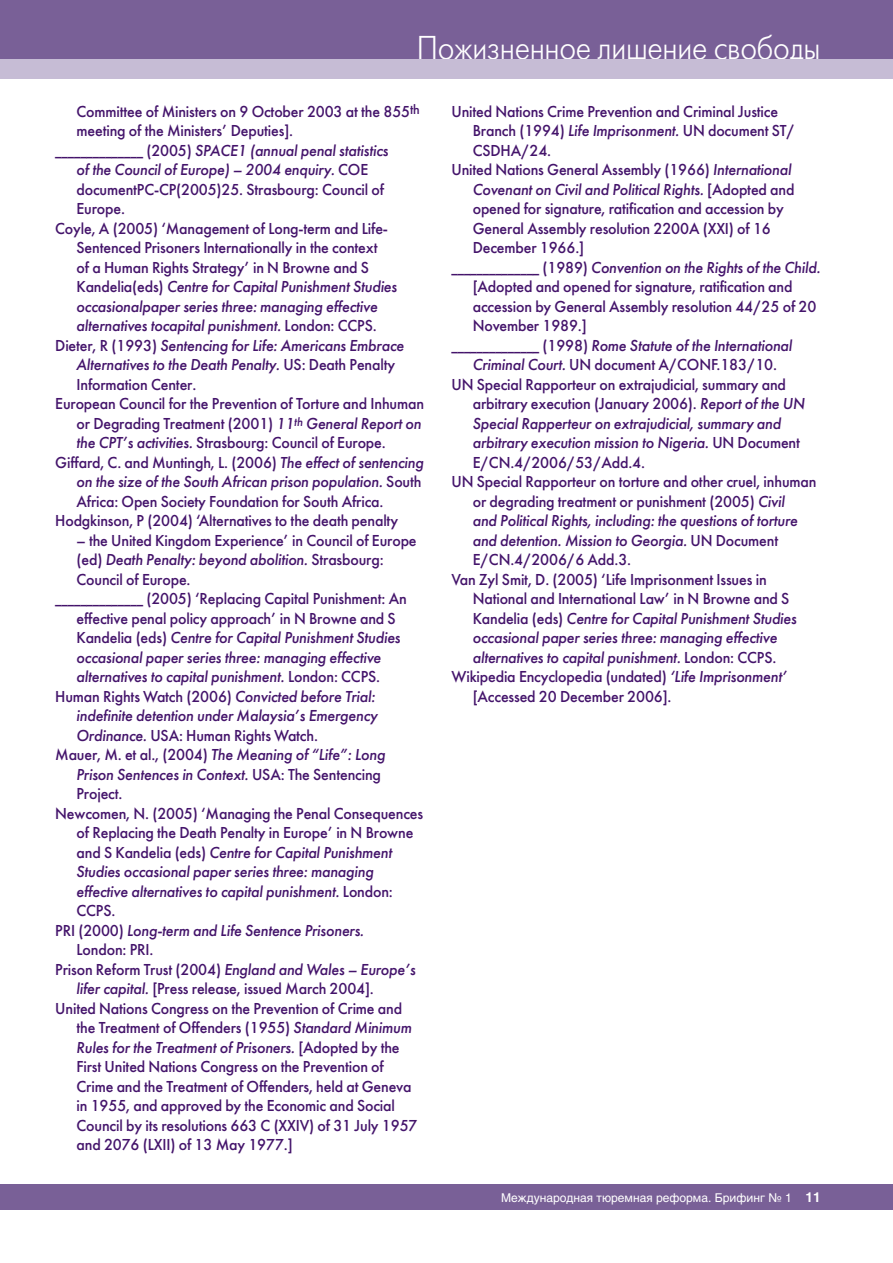
<style>
.page{position:relative;width:893px;height:1263px;background:#fff}
.page>*{position:absolute;margin:0;border:0;box-sizing:border-box;transform-origin:0 0}
.t1{font:33px "Futuris Light C";letter-spacing:-.01em;color:#fff;scale:.9 1}
.t2{font:15.75px "Futuris C";letter-spacing:-.01em;color:#44146b}
.t3{font:italic 15.75px "Futuris C";letter-spacing:-.01em;color:#44146b}
.t4{font:12px "Helios";color:#fff}
.s1{font-style:normal}
.s2{font-style:italic}
.s3{font-weight:700;font-size:13.5px}
</style>
<div class="page">
<div style="left:0;top:1184px;width:893px;height:26px;background:#796097"></div>
<div style="left:0;top:0;width:893px;height:64px;background:#796097"></div>
<div style="left:0;top:60px;width:893px;height:19px;background:#c6bcd5"></div>
<h1 class="t1" style="left:417px;top:31px;width:450px">Пожизненное лишение свободы</h1>
<p class="t2" style="left:77px;top:102px;width:345px">Committee of Ministers on 9 October 2003 at the 855<sup>th</sup></p>
<p class="t2" style="left:77px;top:121px;width:218px">meeting of the Ministers’ Deputies].</p>
<p class="t3" style="left:55px;top:141px;width:335px"><span class="s1">______________ (2005)</span> SPACE1 (annual penal statistics</p>
<p class="t3" style="left:77px;top:160px;width:293px">of the Council of Europe) – 2004 enquiry. <span class="s1">COE</span></p>
<p class="t2" style="left:77px;top:180px;width:309px">documentPC-CP(2005)25. Strasbourg: Council of</p>
<p class="t2" style="left:77px;top:199px;width:50px">Europe.</p>
<p class="t2" style="left:55px;top:219px;width:334px">Coyle, A (2005) ‘Management of Long-term and Life-</p>
<p class="t2" style="left:77px;top:238px;width:302px">Sentenced Prisoners Internationally in the context</p>
<p class="t2" style="left:77px;top:258px;width:294px">of a Human Rights Strategy’ in N Browne and S</p>
<p class="t3" style="left:77px;top:277px;width:322px"><span class="s1">Kandelia(eds)</span> Centre for Capital Punishment Studies</p>
<p class="t3" style="left:77px;top:297px;width:303px">occasionalpaper series three: managing effective</p>
<p class="t3" style="left:77px;top:316px;width:302px">alternatives tocapital punishment. <span class="s1">London: CCPS.</span></p>
<p class="t3" style="left:55px;top:336px;width:350px"><span class="s1">Dieter, R (1993)</span> Sentencing for Life: Americans Embrace</p>
<p class="t3" style="left:77px;top:355px;width:320px">Alternatives to the Death Penalty. <span class="s1">US: Death Penalty</span></p>
<p class="t2" style="left:77px;top:375px;width:121px">Information Center.</p>
<p class="t2" style="left:55px;top:394px;width:370px">European Council for the Prevention of Torture and Inhuman</p>
<p class="t2" style="left:77px;top:414px;width:347px">or Degrading Treatment (2001) <span class="s2">11</span><sup>th</sup> <span class="s2">General Report on</span></p>
<p class="t2" style="left:77px;top:433px;width:311px"><span class="s2">the CPT’s activities.</span> Strasbourg: Council of Europe.</p>
<p class="t2" style="left:55px;top:453px;width:370px">Giffard, C. and Muntingh, L. (2006) <span class="s2">The effect of sentencing</span></p>
<p class="t3" style="left:77px;top:472px;width:346px">on the size of the South African prison population. <span class="s1">South</span></p>
<p class="t2" style="left:77px;top:492px;width:308px">Africa: Open Society Foundation for South Africa.</p>
<p class="t2" style="left:55px;top:511px;width:344px">Hodgkinson, P (2004) ‘Alternatives to the death penalty</p>
<p class="t2" style="left:77px;top:531px;width:342px">– the United Kingdom Experience’ in Council of Europe</p>
<p class="t3" style="left:77px;top:550px;width:309px"><span class="s1">(ed)</span> Death Penalty: beyond abolition. <span class="s1">Strasbourg:</span></p>
<p class="t2" style="left:77px;top:570px;width:116px">Council of Europe.</p>
<p class="t2" style="left:55px;top:589px;width:353px">______________ (2005) ‘Replacing Capital Punishment: An</p>
<p class="t2" style="left:77px;top:609px;width:321px">effective penal policy approach’ in N Browne and S</p>
<p class="t3" style="left:77px;top:628px;width:326px"><span class="s1">Kandelia (eds)</span> Centre for Capital Punishment Studies</p>
<p class="t3" style="left:77px;top:648px;width:306px">occasional paper series three: managing effective</p>
<p class="t3" style="left:77px;top:667px;width:305px">alternatives to capital punishment. <span class="s1">London: CCPS.</span></p>
<p class="t2" style="left:55px;top:687px;width:322px">Human Rights Watch (2006) <span class="s2">Convicted before Trial:</span></p>
<p class="t3" style="left:77px;top:706px;width:303px">indefinite detention under Malaysia’s Emergency</p>
<p class="t2" style="left:77px;top:726px;width:243px"><span class="s2">Ordinance.</span> USA: Human Rights Watch.</p>
<p class="t3" style="left:55px;top:745px;width:332px"><span class="s1">Mauer, M. et al., (2004)</span> The Meaning of “Life”: Long</p>
<p class="t3" style="left:77px;top:765px;width:306px">Prison Sentences in Context. <span class="s1">USA: The Sentencing</span></p>
<p class="t2" style="left:77px;top:784px;width:47px">Project.</p>
<p class="t2" style="left:55px;top:804px;width:369px">Newcomen, N. (2005) ‘Managing the Penal Consequences</p>
<p class="t2" style="left:77px;top:823px;width:338px">of Replacing the Death Penalty in Europe’ in N Browne</p>
<p class="t3" style="left:77px;top:843px;width:317px"><span class="s1">and S Kandelia (eds)</span> Centre for Capital Punishment</p>
<p class="t3" style="left:77px;top:862px;width:299px">Studies occasional paper series three: managing</p>
<p class="t3" style="left:77px;top:882px;width:318px">effective alternatives to capital punishment. <span class="s1">London:</span></p>
<p class="t2" style="left:77px;top:901px;width:40px">CCPS.</p>
<p class="t3" style="left:55px;top:921px;width:310px"><span class="s1">PRI (2000)</span> Long-term and Life Sentence Prisoners.</p>
<p class="t2" style="left:77px;top:940px;width:78px">London: PRI.</p>
<p class="t3" style="left:55px;top:960px;width:362px"><span class="s1">Prison Reform Trust (2004)</span> England and Wales – Europe’s</p>
<p class="t2" style="left:77px;top:979px;width:299px"><span class="s2">lifer capital.</span> [Press release, issued March 2004].</p>
<p class="t2" style="left:55px;top:999px;width:348px">United Nations Congress on the Prevention of Crime and</p>
<p class="t2" style="left:77px;top:1018px;width:337px">the Treatment of Offenders (1955) <span class="s2">Standard Minimum</span></p>
<p class="t3" style="left:77px;top:1038px;width:325px">Rules for the Treatment of Prisoners. <span class="s1">[Adopted by the</span></p>
<p class="t2" style="left:77px;top:1057px;width:309px">First United Nations Congress on the Prevention of</p>
<p class="t2" style="left:77px;top:1077px;width:337px">Crime and the Treatment of Offenders, held at Geneva</p>
<p class="t2" style="left:77px;top:1096px;width:320px">in 1955, and approved by the Economic and Social</p>
<p class="t2" style="left:77px;top:1116px;width:342px">Council by its resolutions 663 C (XXIV) of 31 July 1957</p>
<p class="t2" style="left:77px;top:1135px;width:218px">and 2076 (LXII) of 13 May 1977.]</p>
<p class="t2" style="left:451px;top:102px;width:328px">United Nations Crime Prevention and Criminal Justice</p>
<p class="t2" style="left:473px;top:121px;width:324px">Branch (1994) <span class="s2">Life Imprisonment.</span> UN document ST/</p>
<p class="t2" style="left:473px;top:141px;width:80px">CSDHA/24.</p>
<p class="t2" style="left:451px;top:160px;width:341px">United Nations General Assembly (1966) <span class="s2">International</span></p>
<p class="t3" style="left:473px;top:180px;width:323px">Covenant on Civil and Political Rights. <span class="s1">[Adopted and</span></p>
<p class="t2" style="left:473px;top:199px;width:313px">opened for signature, ratification and accession by</p>
<p class="t2" style="left:473px;top:219px;width:300px">General Assembly resolution 2200A (XXI) of 16</p>
<p class="t2" style="left:473px;top:238px;width:113px">December 1966.]</p>
<p class="t3" style="left:451px;top:258px;width:371px"><span class="s1">______________ (1989)</span> Convention on the Rights of the Child.</p>
<p class="t2" style="left:473px;top:277px;width:321px">[Adopted and opened for signature, ratification and</p>
<p class="t2" style="left:473px;top:297px;width:345px">accession by General Assembly resolution 44/25 of 20</p>
<p class="t2" style="left:473px;top:316px;width:116px">November 1989.]</p>
<p class="t3" style="left:451px;top:336px;width:342px"><span class="s1">______________ (1998)</span> Rome Statute of the International</p>
<p class="t2" style="left:473px;top:355px;width:306px"><span class="s2">Criminal Court.</span> UN document A/CONF.183/10.</p>
<p class="t2" style="left:451px;top:375px;width:336px">UN Special Rapporteur on extrajudicial, summary and</p>
<p class="t2" style="left:473px;top:394px;width:334px">arbitrary execution (January 2006). <span class="s2">Report of the UN</span></p>
<p class="t3" style="left:473px;top:414px;width:310px">Special Rapperteur on extrajudicial, summary and</p>
<p class="t3" style="left:473px;top:433px;width:329px">arbitrary execution mission to Nigeria. <span class="s1">UN Document</span></p>
<p class="t2" style="left:473px;top:453px;width:174px">E/CN.4/2006/53/Add.4.</p>
<p class="t2" style="left:451px;top:472px;width:366px">UN Special Rapporteur on torture and other cruel, inhuman</p>
<p class="t2" style="left:473px;top:492px;width:314px">or degrading treatment or punishment (2005) <span class="s2">Civil</span></p>
<p class="t3" style="left:473px;top:511px;width:327px">and Political Rights, including: the questions of torture</p>
<p class="t3" style="left:473px;top:531px;width:307px">and detention. Mission to Georgia. <span class="s1">UN Document</span></p>
<p class="t2" style="left:473px;top:550px;width:160px">E/CN.4/2006/6 Add.3.</p>
<p class="t2" style="left:451px;top:570px;width:317px">Van Zyl Smit, D. (2005) ‘Life Imprisonment Issues in</p>
<p class="t2" style="left:473px;top:589px;width:318px">National and International Law’ in N Browne and S</p>
<p class="t3" style="left:473px;top:609px;width:326px"><span class="s1">Kandelia (eds)</span> Centre for Capital Punishment Studies</p>
<p class="t3" style="left:473px;top:628px;width:306px">occasional paper series three: managing effective</p>
<p class="t3" style="left:473px;top:648px;width:305px">alternatives to capital punishment. <span class="s1">London: CCPS.</span></p>
<p class="t2" style="left:451px;top:667px;width:337px">Wikipedia Encyclopedia (undated) <span class="s2">‘Life Imprisonment’</span></p>
<p class="t2" style="left:473px;top:687px;width:200px">[Accessed 20 December 2006].</p>
<p class="t4" style="left:501px;top:1190px;width:321px">Международная тюремная реформа. Брифинг № 1 <span class="s3">11</span></p>
</div>
